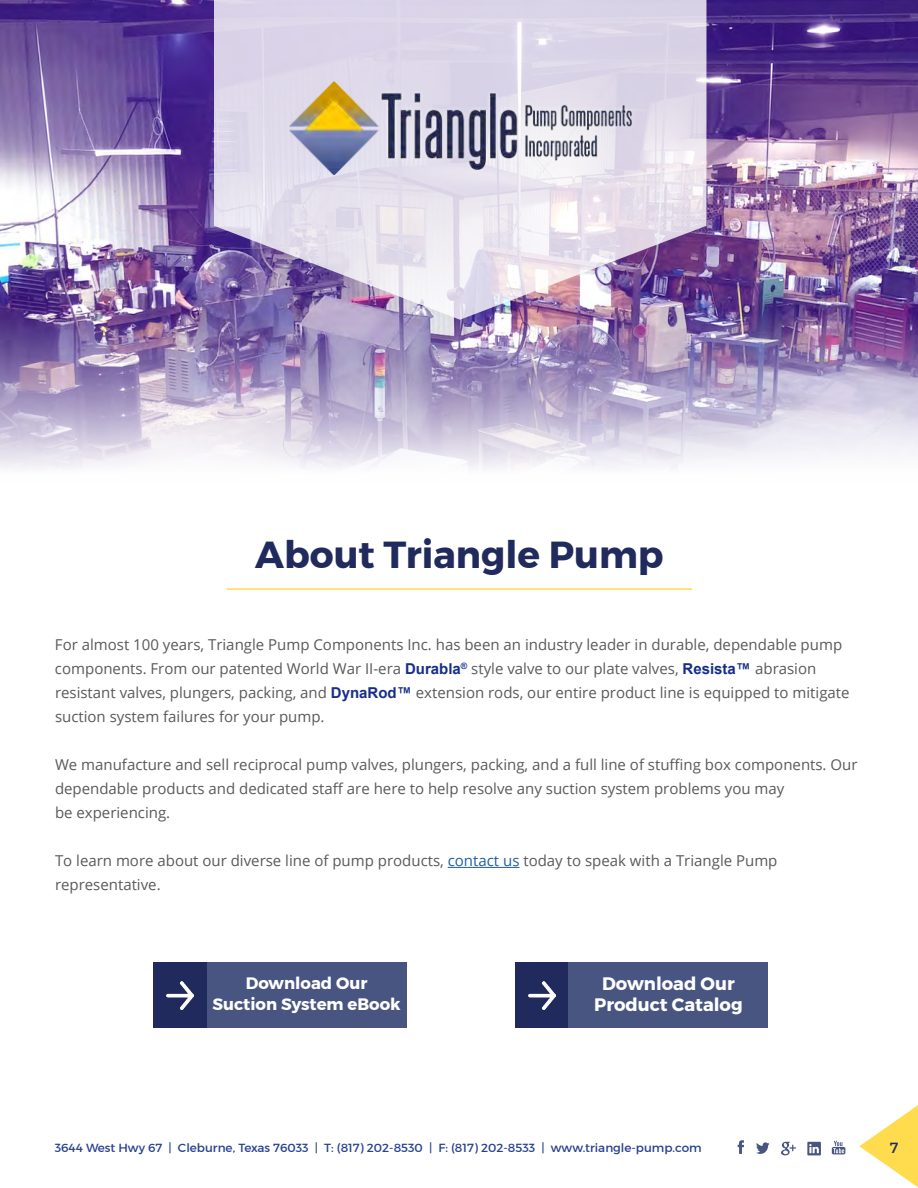
<style>
.page{position:relative;width:918px;height:1188px;background:#fff}
.page>*{position:absolute;margin:0;border:0;box-sizing:border-box;transform-origin:0 0}
.t1{font:700 37.5px "Montserrat";color:#212a5c}
.t2{font:700 18px/21px "Montserrat";color:#fff;text-align:center}
.t3{font:700 16.5px/21px "Montserrat";color:#fff;text-align:center}
.t4{font:15px/24px "Open Sans";color:#58595b}
.t5{font:15px "Montserrat";color:#212a5c}
.t6{font:12px "Montserrat";color:#25408f}
.s1{font-family:"Arial";font-weight:700;color:#162e88}
.s2{color:#215e9e}
</style>
<div class="page">
<img style="left:0;top:0;width:918px;height:469px">
<hr style="left:227px;top:588px;width:465px;height:2px;background:#fedb4e">
<hr style="left:448px;top:867px;width:72px;height:1px;background:#215e9e">
<svg style="left:214px;top:0;width:492px;height:320px;background:#d2c8de"></svg>
<img style="left:290px;top:80px;width:345px;height:95px">
<svg style="left:859px;top:1105px;width:59px;height:82px"></svg>
<svg style="left:738px;top:1140px;width:6px;height:14px"></svg>
<svg style="left:756px;top:1142px;width:14px;height:12px"></svg>
<svg style="left:781px;top:1142px;width:15px;height:13px"></svg>
<svg style="left:807px;top:1142px;width:14px;height:13px"></svg>
<div style="left:515px;top:962px;width:237px;height:66px;background:#212a5c"></div>
<div style="left:569px;top:962px;width:199px;height:66px;background:#495581"></div>
<img style="left:528px;top:981px;width:27px;height:28px">
<div style="left:154px;top:962px;width:236px;height:66px;background:#212a5c"></div>
<div style="left:207px;top:962px;width:199px;height:66px;background:#495581"></div>
<img style="left:166px;top:981px;width:28px;height:28px">
<svg style="left:832px;top:1141px;width:13px;height:13px"></svg>
<h1 class="t1" style="left:255px;top:532px;width:410px">About Triangle Pump</h1>
<p class="t4" style="left:55px;top:632px;width:796px">For almost 100 years, Triangle Pump Components Inc. has been an industry leader in durable, dependable pump components. From our patented World War II-era <span class="s1">Durabla</span><sup>®</sup> style valve to our plate valves, <span class="s1">Resista™</span> abrasion resistant valves, plungers, packing, and <span class="s1">DynaRod™</span> extension rods, our entire product line is equipped to mitigate suction system failures for your pump.</p>
<p class="t4" style="left:55px;top:752px;width:804px">We manufacture and sell reciprocal pump valves, plungers, packing, and a full line of stuffing box components. Our dependable products and dedicated staff are here to help resolve any suction system problems you may<br>be experiencing.</p>
<p class="t4" style="left:55px;top:848px;width:724px">To learn more about our diverse line of pump products, <span class="s2">contact us</span> today to speak with a Triangle Pump representative.</p>
<p class="t3" style="left:212px;top:973px;width:190px">Download Our<br>Suction System eBook</p>
<p class="t2" style="left:594px;top:973px;width:150px">Download Our<br>Product Catalog</p>
<p class="t6" style="left:55px;top:1140px;width:649px">3644 West Hwy 67 | Cleburne, Texas 76033 | T: (817) 202-8530 | F: (817) 202-8533 | www.triangle-pump.com</p>
<p class="t5" style="left:890px;top:1139px;width:10px">7</p>
</div>
